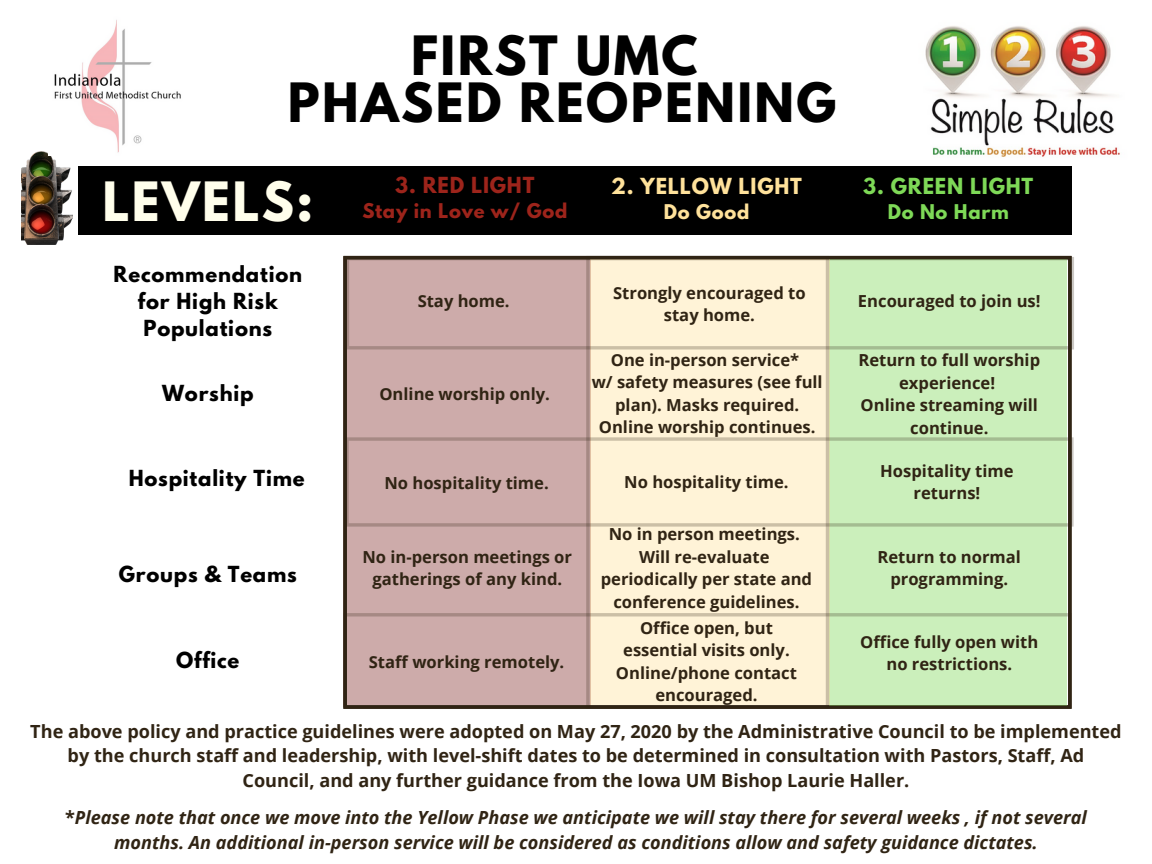
<style>
.page{position:relative;width:1152px;height:864px;background:#fff}
.page>*{position:absolute;margin:0;border:0;box-sizing:border-box;transform-origin:0 0}
.t1{font:700 48px/47.2px "League Spartan";letter-spacing:.05em;color:#000;text-align:center}
.t2{font:700 48px "League Spartan";letter-spacing:.05em;color:#fffeeb}
.t3{font:700 19.65px/27px "League Spartan";letter-spacing:.04em;color:#000;text-align:center}
.t4{font:700 19.65px "League Spartan";letter-spacing:.04em;color:#ffe29b}
.t5{font:700 19.65px "League Spartan";letter-spacing:.04em;color:#7ed957}
.t6{font:700 19.65px "League Spartan";letter-spacing:.04em;color:#9d241b}
.t7{font:700 18.15px/24.8px "Open Sans";color:#302414;text-align:center}
.t8{font:italic 700 18.15px/24.8px "Open Sans";color:#302414;text-align:center}
.t9{font:700 18px "League Spartan";letter-spacing:.04em;color:#9d241b}
.t10{font:700 18px "League Spartan";letter-spacing:.04em;color:#7ed957}
.t11{font:700 18px "League Spartan";letter-spacing:.04em;color:#ffe29b}
.t12{font:700 16.65px/22.5px "Open Sans";color:#302414;text-align:center}
.s1{font-style:normal}
</style>
<div class="page">
<div style="left:343px;top:256px;width:729px;height:357px;background:#cdabaa"></div>
<div style="left:829px;top:259px;width:237px;height:447px;background:#cbefbb"></div>
<svg style="left:345px;top:437px;width:729px;height:90px"></svg>
<svg style="left:343px;top:613px;width:729px;height:96px;fill:#cbabaa"></svg>
<svg style="left:586px;top:256px;width:243px;height:453px;background:#f8ebd0"></svg>
<div style="left:79px;top:166px;width:993px;height:69px;background:#000"></div>
<img style="left:22px;top:152px;width:51px;height:93px">
<img style="left:925px;top:26px;width:195px;height:131px">
<svg style="left:346px;top:257px;width:728px;height:93px"></svg>
<img style="left:48px;top:20px;width:133px;height:135px">
<h1 class="t1" style="left:288px;top:38px;width:550px">FIRST UMC<br>PHASED REOPENING</h1>
<h1 class="t2" style="left:102px;top:178px;width:212px">LEVELS:</h1>
<p class="t3" style="left:114px;top:263px;width:190px">Recommendation for High Risk<br>Populations</p>
<p class="t3" style="left:162px;top:382px;width:93px">Worship</p>
<p class="t6" style="left:395px;top:175px;width:141px">3. RED LIGHT</p>
<p class="t9" style="left:362px;top:202px;width:206px">Stay in Love w/ God</p>
<p class="t12" style="left:418px;top:290px;width:94px">Stay home.</p>
<p class="t12" style="left:379px;top:382px;width:172px">Online worship only.</p>
<p class="t4" style="left:611px;top:176px;width:192px">2. YELLOW LIGHT</p>
<p class="t11" style="left:664px;top:202px;width:87px">Do Good</p>
<p class="t12" style="left:613px;top:281px;width:194px">Strongly encouraged to stay home.</p>
<p class="t12" style="left:592px;top:348px;width:233px">One in-person service*<br>w/ safety measures (see full plan). Masks required.<br>Online worship continues.</p>
<p class="t5" style="left:863px;top:176px;width:172px">3. GREEN LIGHT</p>
<p class="t10" style="left:888px;top:202px;width:122px">Do No Harm</p>
<p class="t12" style="left:858px;top:290px;width:184px">Encouraged to join us!</p>
<p class="t12" style="left:858px;top:349px;width:183px">Return to full worship experience!<br>Online streaming will continue.</p>
<p class="t3" style="left:129px;top:467px;width:177px">Hospitality Time</p>
<p class="t3" style="left:119px;top:563px;width:180px">Groups &amp; Teams</p>
<p class="t3" style="left:176px;top:650px;width:65px">Office</p>
<p class="t12" style="left:384px;top:471px;width:166px">No hospitality time.</p>
<p class="t12" style="left:624px;top:471px;width:166px">No hospitality time.</p>
<p class="t12" style="left:880px;top:459px;width:135px">Hospitality time returns!</p>
<p class="t12" style="left:363px;top:545px;width:211px">No in-person meetings or gatherings of any kind.</p>
<p class="t12" style="left:369px;top:650px;width:197px">Staff working remotely.</p>
<p class="t12" style="left:601px;top:523px;width:213px">No in person meetings.<br>Will re-evaluate periodically per state and conference guidelines.</p>
<p class="t12" style="left:616px;top:616px;width:183px">Office open, but essential visits only.<br>Online/phone contact encouraged.</p>
<p class="t12" style="left:878px;top:545px;width:145px">Return to normal programming.</p>
<p class="t12" style="left:860px;top:630px;width:179px">Office fully open with no restrictions.</p>
<p class="t7" style="left:30px;top:718px;width:1093px">The above policy and practice guidelines were adopted on May 27, 2020 by the Administrative Council to be implemented by the church staff and leadership, with level-shift dates to be determined in consultation with Pastors, Staff, Ad<br>Council, and any further guidance from the Iowa UM Bishop Laurie Haller.</p>
<p class="t8" style="left:65px;top:805px;width:1023px"><span class="s1">*</span>Please note that once we move into the Yellow Phase we anticipate we will stay there for several weeks , if not several months. An additional in-person service will be considered as conditions allow and safety guidance dictates.</p>
</div>
